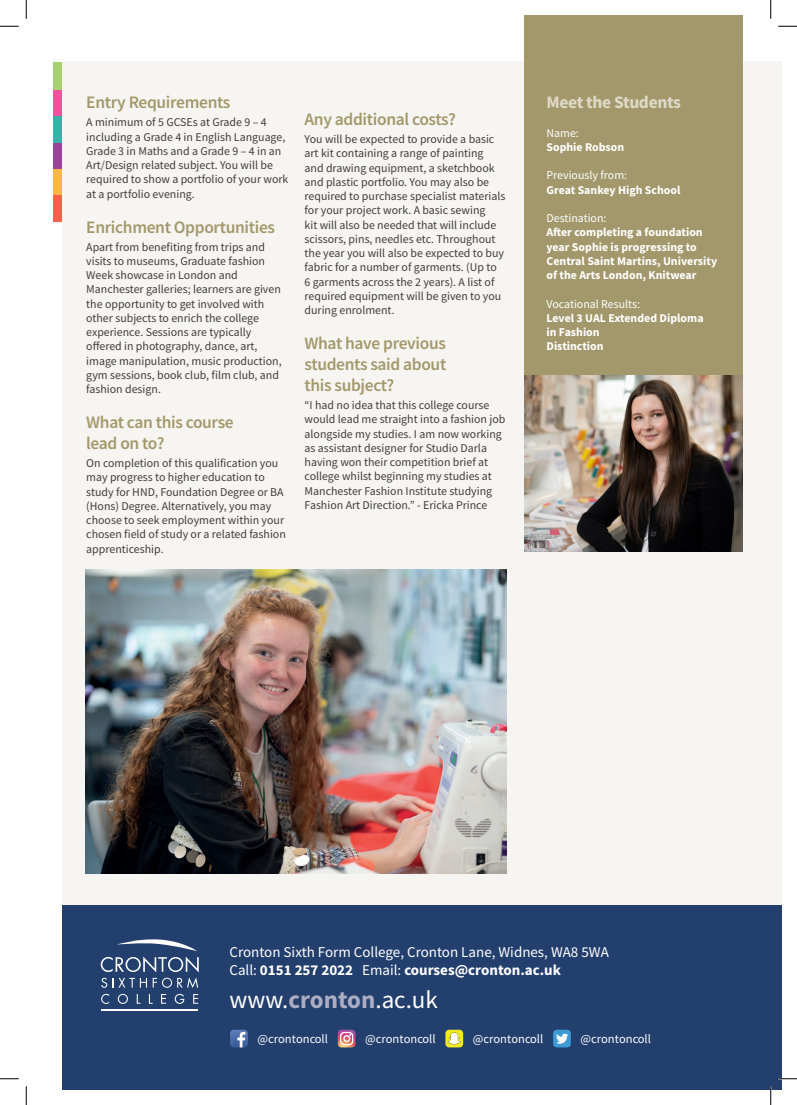
<style>
.page{position:relative;width:797px;height:1105px;background:#fff}
.page>*{position:absolute;margin:0;border:0;box-sizing:border-box;transform-origin:0 0}
.t1{font:25px "Source Sans Pro";color:#fff}
.t2{font:600 17.5px/21px "Source Sans Pro";letter-spacing:-.02em;color:#a3986b}
.t3{font:700 17.5px "Source Sans Pro";letter-spacing:-.02em;color:#dfdac8}
.t4{font:15px "Source Sans Pro";color:#fff}
.t5{font:700 15px "Source Sans Pro";color:#fff}
.t6{font:12.5px "Source Sans Pro";color:#fff}
.t7{font:11.88px/14.2px "Source Sans Pro";color:#3e3e3f}
.t8{font:700 11.88px "Source Sans Pro";color:#fff}
.t9{font:11.88px "Source Sans Pro";color:#fff}
.s1{font-weight:400}
.s2{font-weight:700;color:#acadc2}
</style>
<div class="page">
<div style="left:62px;top:62px;width:719px;height:980px;background:#f6f5f1"></div>
<div style="left:62px;top:905px;width:719px;height:184px;background:#233f6d"></div>
<div style="left:53px;top:195px;width:9px;height:27px;background:#f1634d"></div>
<div style="left:53px;top:169px;width:9px;height:26px;background:#fcb54a"></div>
<div style="left:53px;top:142px;width:9px;height:27px;background:#9a4599"></div>
<div style="left:53px;top:116px;width:9px;height:26px;background:#3ab0a8"></div>
<div style="left:53px;top:90px;width:9px;height:26px;background:#eb539c"></div>
<div style="left:53px;top:62px;width:9px;height:28px;background:#a7d16e"></div>
<svg style="left:101px;top:994px;width:8px;height:10px"></svg>
<svg style="left:118px;top:994px;width:10px;height:10px"></svg>
<svg style="left:137px;top:994px;width:3px;height:10px"></svg>
<svg style="left:149px;top:994px;width:4px;height:10px"></svg>
<svg style="left:161px;top:994px;width:5px;height:10px"></svg>
<svg style="left:175px;top:994px;width:9px;height:10px"></svg>
<svg style="left:193px;top:994px;width:5px;height:10px"></svg>
<hr style="left:101px;top:1009px;width:97px;height:1px;background:#fff">
<svg style="left:101px;top:939px;width:98px;height:49px"></svg>
<svg style="left:230px;top:1030px;width:18px;height:17px"></svg>
<svg style="left:338px;top:1030px;width:17px;height:17px"></svg>
<svg style="left:445px;top:1030px;width:18px;height:17px"></svg>
<div style="left:553px;top:1030px;width:18px;height:17px;background:#3d9ad5;border-radius:4px"></div>
<svg style="left:556px;top:1034px;width:12px;height:10px"></svg>
<div style="left:524px;top:16px;width:218px;height:359px;background:#a3986b"></div>
<img style="left:524px;top:375px;width:218px;height:177px">
<img style="left:85px;top:570px;width:421px;height:303px">
<svg style="left:0;top:25px;width:19px;height:2px"></svg>
<svg style="left:778px;top:25px;width:19px;height:2px"></svg>
<svg style="left:0;top:1078px;width:19px;height:1px"></svg>
<svg style="left:778px;top:1078px;width:19px;height:1px"></svg>
<svg style="left:25px;top:0;width:2px;height:19px"></svg>
<svg style="left:25px;top:1086px;width:2px;height:19px"></svg>
<svg style="left:770px;top:0;width:1px;height:19px"></svg>
<svg style="left:770px;top:1086px;width:1px;height:19px"></svg>
<p class="t2" style="left:86px;top:92px;width:146px">Entry Requirements</p>
<p class="t7" style="left:86px;top:115px;width:204px">A minimum of 5 GCSEs at Grade 9 – 4 including a Grade 4 in English Language, Grade 3 in Maths and a Grade 9 – 4 in an Art/Design related subject. You will be required to show a portfolio of your work at a portfolio evening.</p>
<p class="t2" style="left:86px;top:216px;width:190px">Enrichment Opportunities</p>
<p class="t7" style="left:86px;top:239px;width:197px">Apart from benefiting from trips and visits to museums, Graduate fashion Week showcase in London and Manchester galleries; learners are given the opportunity to get involved with other subjects to enrich the college experience. Sessions are typically offered in photography, dance, art, image manipulation, music production, gym sessions, book club, film club, and fashion design.</p>
<p class="t2" style="left:86px;top:412px;width:149px">What can this course lead on to?</p>
<p class="t7" style="left:86px;top:456px;width:201px">On completion of this qualification you may progress to higher education to study for HND, Foundation Degree or BA (Hons) Degree. Alternatively, you may choose to seek employment within your chosen field of study or a related fashion apprenticeship.</p>
<p class="t2" style="left:304px;top:109px;width:153px">Any additional costs?</p>
<p class="t7" style="left:304px;top:132px;width:202px">You will be expected to provide a basic art kit containing a range of painting and drawing equipment, a sketchbook and plastic portfolio. You may also be required to purchase specialist materials for your project work. A basic sewing<br>kit will also be needed that will include scissors, pins, needles etc. Throughout the year you will also be expected to buy fabric for a number of garments. (Up to 6 garments across the 2 years). A list of required equipment will be given to you during enrolment.</p>
<p class="t2" style="left:304px;top:333px;width:143px;text-align:justify">What have previous students said about this subject?</p>
<p class="t7" style="left:304px;top:398px;width:202px">“I had no idea that this college course would lead me straight into a fashion job alongside my studies. I am now working as assistant designer for Studio Darla having won their competition brief at college whilst beginning my studies at Manchester Fashion Institute studying Fashion Art Direction.” - Ericka Prince</p>
<p class="t3" style="left:546px;top:91px;width:136px">Meet the Students</p>
<p class="t9" style="left:546px;top:125px;width:34px">Name:</p>
<p class="t8" style="left:546px;top:139px;width:79px">Sophie Robson</p>
<p class="t9" style="left:546px;top:168px;width:82px">Previously from:</p>
<p class="t8" style="left:546px;top:182px;width:135px">Great Sankey High School</p>
<p class="t9" style="left:546px;top:211px;width:62px">Destination:</p>
<p class="t8" style="left:546px;top:224px;width:158px">After completing a foundation</p>
<p class="t8" style="left:546px;top:239px;width:152px">year Sophie is progressing to</p>
<p class="t8" style="left:546px;top:253px;width:172px">Central Saint Martins, University</p>
<p class="t8" style="left:546px;top:267px;width:151px">of the Arts London, Knitwear</p>
<p class="t9" style="left:546px;top:296px;width:95px">Vocational Results:</p>
<p class="t8" style="left:546px;top:310px;width:159px">Level 3 UAL Extended Diploma</p>
<p class="t8" style="left:546px;top:324px;width:55px">in Fashion</p>
<p class="t8" style="left:546px;top:338px;width:59px">Distinction</p>
<p class="t4" style="left:229px;top:942px;width:381px">Cronton Sixth Form College, Cronton Lane, Widnes, WA8 5WA</p>
<p class="t5" style="left:229px;top:960px;width:333px"><span class="s1">Call:</span> 0151 257 2022 <span class="s1">Email:</span> courses@cronton.ac.uk</p>
<p class="t1" style="left:229px;top:983px;width:210px">www.<span class="s2">cronton</span>.ac.uk</p>
<p class="t6" style="left:257px;top:1031px;width:72px">@crontoncoll</p>
<p class="t6" style="left:365px;top:1031px;width:72px">@crontoncoll</p>
<p class="t6" style="left:473px;top:1031px;width:72px">@crontoncoll</p>
<p class="t6" style="left:580px;top:1031px;width:72px">@crontoncoll</p>
</div>
